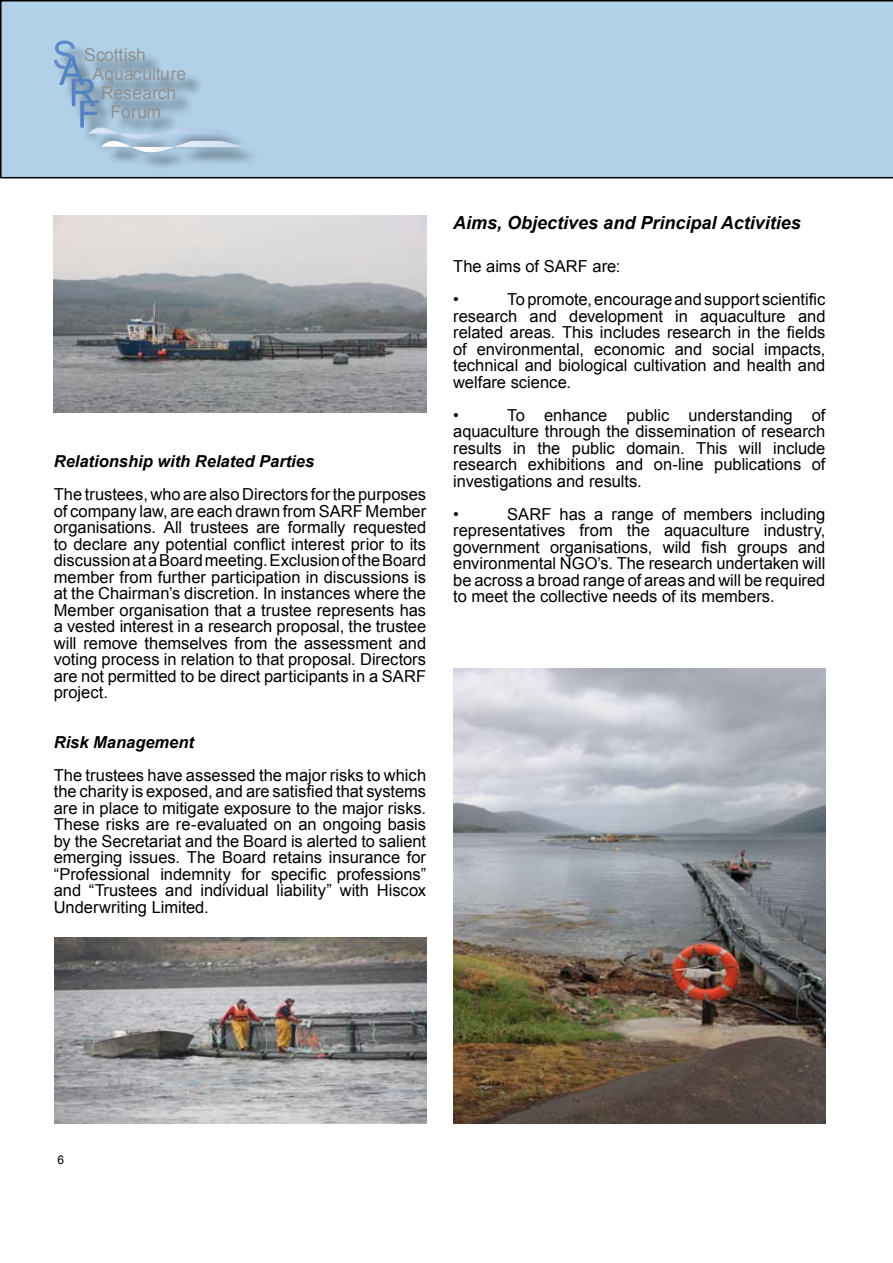
<style>
.page{position:relative;width:893px;height:1263px;background:#fff}
.page>*{position:absolute;margin:0;border:0;box-sizing:border-box;transform-origin:0 0}
.t1{font:italic 700 18px "Arial";color:#000}
.t2{font:17.85px "Arial";color:#909090}
.t3{font:16.5px/16.5px "Arial";color:#000;text-align:justify}
.t4{font:italic 700 16.5px "Arial";color:#000}
.t5{font:12px "Arial";color:#000}
</style>
<div class="page">
<img style="left:54px;top:215px;width:372px;height:197px">
<div style="left:0;top:0;width:893px;height:178px;background:#b1d1e9"></div>
<img style="left:453px;top:669px;width:373px;height:454px">
<img style="left:54px;top:938px;width:372px;height:186px">
<div style="left:56px;top:43px;width:204px;height:127px;background:#000;opacity:.44"></div>
<svg style="left:153px;top:166px;width:101px;height:1px"></svg>
<svg style="left:54px;top:40px;width:190px;height:115px;background:#a5c2da"></svg>
<p class="t2" style="left:84px;top:43px;width:63px">Scottish</p>
<p class="t2" style="left:93px;top:62px;width:95px">Aquaculture</p>
<p class="t2" style="left:101px;top:81px;width:77px">Research</p>
<p class="t2" style="left:111px;top:100px;width:52px">Forum</p>
<p class="t4" style="left:54px;top:450px;width:262px">Relationship with Related Parties</p>
<p class="t3" style="left:54px;top:486px;width:374px">The trustees, who are also Directors for the purposes of company law, are each drawn from SARF Member organisations. All trustees are formally requested to declare any potential conflict interest prior to its discussion at a Board meeting. Exclusion of the Board member from further participation in discussions is at the Chairman’s discretion. In instances where the Member organisation that a trustee represents has a vested interest in a research proposal, the trustee will remove themselves from the assessment and voting process in relation to that proposal. Directors are not permitted to be direct participants in a SARF project.</p>
<p class="t4" style="left:54px;top:731px;width:142px">Risk Management</p>
<p class="t3" style="left:54px;top:767px;width:374px">The trustees have assessed the major risks to which the charity is exposed, and are satisfied that systems are in place to mitigate exposure to the major risks.<br>These risks are re-evaluated on an ongoing basis by the Secretariat and the Board is alerted to salient emerging issues. The Board retains insurance for “Professional indemnity for specific professions” and “Trustees and individual liability” with Hiscox Underwriting Limited.</p>
<p class="t1" style="left:453px;top:211px;width:349px">Aims, Objectives and Principal Activities</p>
<p class="t3" style="left:453px;top:250px;width:169px;line-height:33px">The aims of SARF are: •</p>
<p class="t3" style="left:453px;top:291px;width:374px;text-indent:54px">To promote, encourage and support scientific research and development in aquaculture and related areas. This includes research in the fields of environmental, economic and social impacts, technical and biological cultivation and health and welfare science.</p>
<p class="t3" style="left:453px;top:407px;width:7px">•</p>
<p class="t3" style="left:453px;top:407px;width:374px;text-indent:54px">To enhance public understanding of aquaculture through the dissemination of research results in the public domain. This will include research exhibitions and on-line publications of investigations and results.</p>
<p class="t3" style="left:453px;top:506px;width:7px">•</p>
<p class="t3" style="left:453px;top:506px;width:374px;text-indent:54px">SARF has a range of members including representatives from the aquaculture industry, government organisations, wild fish groups and environmental NGO’s. The research undertaken will be across a broad range of areas and will be required to meet the collective needs of its members.</p>
<p class="t5" style="left:57px;top:1152px;width:8px">6</p>
</div>
